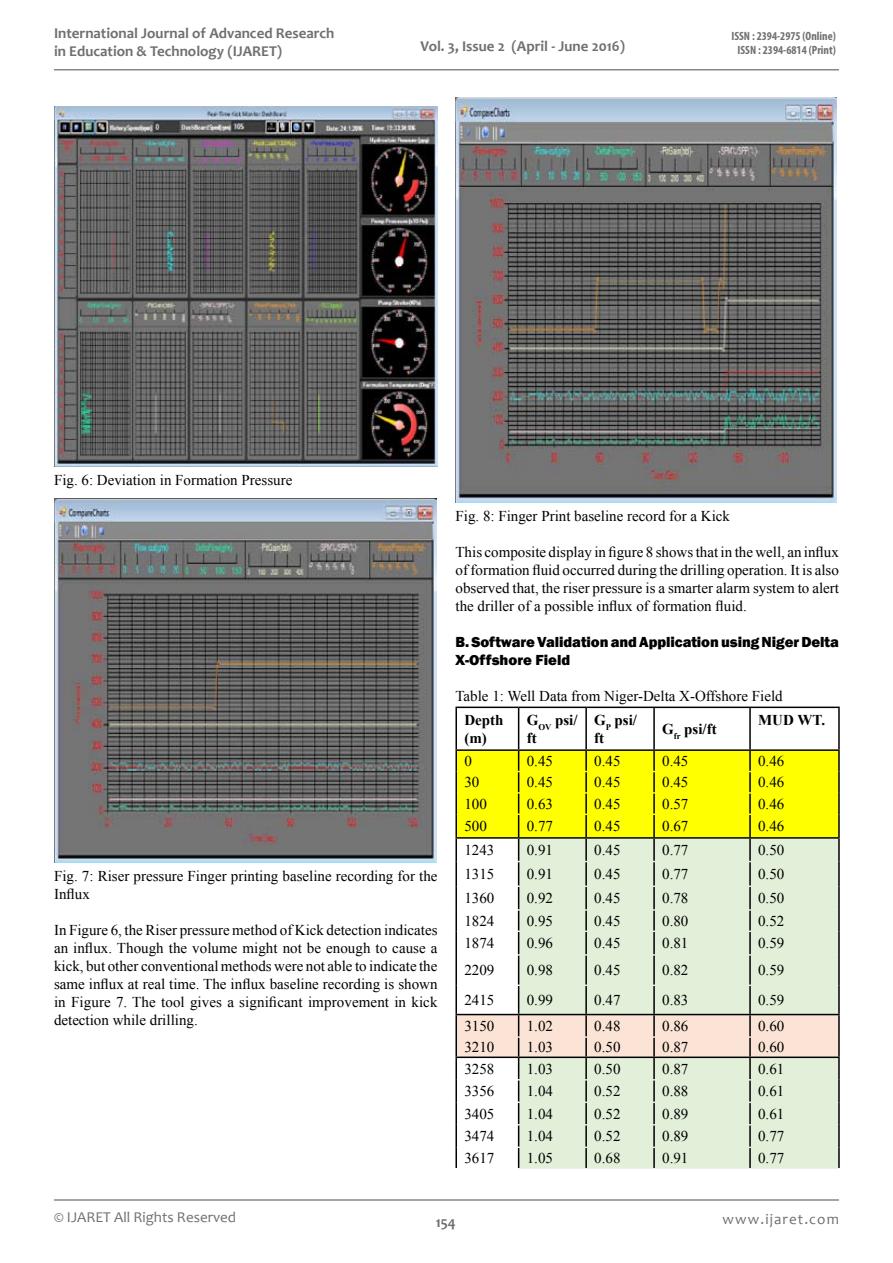
<style>
.page{position:relative;width:893px;height:1263px;background:#fff}
.page>*{position:absolute;margin:0;border:0;box-sizing:border-box;transform-origin:0 0}
.t1{font:15px/18px "Times New Roman";color:#000;text-align:justify}
.t2{font:700 15px/18px "Candara";color:#6d6f71}
.t3{font:800 15px/18px "Franklin Gothic";letter-spacing:-.005em;color:#000}
.t4{font:700 15px/18px "Times New Roman";color:#000}
.t5{font:15px "Candara";color:#6d6f71}
.t6{font:15px "Candara";letter-spacing:.075em;color:#6d6f71}
.t7{font:700 condensed 12px/14.4px "Myriad Pro";color:#6d6f71;text-align:center}
</style>
<div class="page">
<hr style="left:54px;top:1199px;width:785px;height:2px;background:#86888b">
<hr style="left:54px;top:69px;width:785px;height:2px;background:#86888b">
<img style="left:54px;top:106px;width:383px;height:360px">
<img style="left:54px;top:499px;width:383px;height:364px">
<img style="left:455px;top:97px;width:381px;height:405px">
<hr style="left:455px;top:707px;width:64px;height:1px;background:#000">
<hr style="left:455px;top:708px;width:2px;height:41px;background:#000">
<hr style="left:519px;top:707px;width:67px;height:1px;background:#000">
<hr style="left:518px;top:708px;width:1px;height:41px;background:#000">
<hr style="left:586px;top:707px;width:68px;height:1px;background:#000">
<hr style="left:585px;top:708px;width:2px;height:41px;background:#000">
<hr style="left:654px;top:707px;width:96px;height:1px;background:#000">
<hr style="left:653px;top:708px;width:2px;height:41px;background:#000">
<hr style="left:750px;top:707px;width:90px;height:1px;background:#000">
<hr style="left:749px;top:708px;width:2px;height:41px;background:#000">
<hr style="left:838px;top:708px;width:2px;height:41px;background:#000">
<hr style="left:455px;top:749px;width:64px;height:2px;background:#000">
<hr style="left:519px;top:749px;width:67px;height:2px;background:#000">
<hr style="left:586px;top:749px;width:68px;height:2px;background:#000">
<hr style="left:654px;top:749px;width:96px;height:2px;background:#000">
<hr style="left:750px;top:749px;width:90px;height:2px;background:#000">
<svg style="left:455px;top:750px;width:385px;height:418px;background:#e5eaa9"></svg>
<hr style="left:585px;top:1148px;width:2px;height:20px;background:#000">
<hr style="left:653px;top:1148px;width:2px;height:20px;background:#000">
<hr style="left:749px;top:1148px;width:2px;height:20px;background:#000">
<hr style="left:838px;top:1147px;width:2px;height:21px;background:#000">
<p class="t2" style="left:54px;top:24px;width:282px">International Journal of Advanced Research in Education &amp; Technology (IJARET)</p>
<p class="t2" style="left:420px;top:36px;width:206px">Vol. 3, Issue 2 (April - June 2016)</p>
<p class="t7" style="left:731px;top:28px;width:106px">ISSN : 2394-2975 (Online)<br>ISSN : 2394-6814 (Print)</p>
<p class="t1" style="left:54px;top:470px;width:240px">Fig. 6: Deviation in Formation Pressure</p>
<p class="t1" style="left:455px;top:506px;width:276px">Fig. 8: Finger Print baseline record for a Kick</p>
<p class="t1" style="left:455px;top:542px;width:385px">This composite display in figure 8 shows that in the well, an influx of formation fluid occurred during the drilling operation. It is also observed that, the riser pressure is a smarter alarm system to alert the driller of a possible influx of formation fluid.</p>
<p class="t3" style="left:455px;top:632px;width:385px">B. Software Validation and Application using Niger Delta<br>X-Offshore Field</p>
<p class="t1" style="left:455px;top:686px;width:329px">Table 1: Well Data from Niger-Delta X-Offshore Field</p>
<p class="t4" style="left:464px;top:710px;width:41px">Depth (m)</p>
<p class="t4" style="left:527px;top:710px;width:52px">G<sub>OV</sub> psi/ ft</p>
<p class="t4" style="left:594px;top:710px;width:44px">G<sub>P</sub> psi/ ft</p>
<p class="t4" style="left:662px;top:719px;width:56px">G<sub>fr</sub> psi/ft</p>
<p class="t4" style="left:758px;top:710px;width:68px">MUD WT.</p>
<p class="t1" style="left:54px;top:866px;width:385px">Fig. 7: Riser pressure Finger printing baseline recording for the<br>Influx</p>
<p class="t1" style="left:54px;top:920px;width:385px">In Figure 6, the Riser pressure method of Kick detection indicates an influx. Though the volume might not be enough to cause a kick, but other conventional methods were not able to indicate the same influx at real time. The influx baseline recording is shown in Figure 7. The tool gives a significant improvement in kick detection while drilling.</p>
<p class="t1" style="left:464px;top:752px;width:9px">0</p>
<p class="t1" style="left:527px;top:752px;width:28px">0.45</p>
<p class="t1" style="left:594px;top:752px;width:28px">0.45</p>
<p class="t1" style="left:662px;top:752px;width:28px">0.45</p>
<p class="t1" style="left:758px;top:752px;width:28px">0.46</p>
<p class="t1" style="left:464px;top:773px;width:16px">30</p>
<p class="t1" style="left:527px;top:773px;width:28px">0.45</p>
<p class="t1" style="left:594px;top:773px;width:28px">0.45</p>
<p class="t1" style="left:662px;top:773px;width:28px">0.45</p>
<p class="t1" style="left:758px;top:773px;width:28px">0.46</p>
<p class="t1" style="left:464px;top:794px;width:24px">100</p>
<p class="t1" style="left:527px;top:794px;width:28px">0.63</p>
<p class="t1" style="left:594px;top:794px;width:28px">0.45</p>
<p class="t1" style="left:662px;top:794px;width:28px">0.57</p>
<p class="t1" style="left:758px;top:794px;width:28px">0.46</p>
<p class="t1" style="left:464px;top:817px;width:24px">500</p>
<p class="t1" style="left:527px;top:817px;width:28px">0.77</p>
<p class="t1" style="left:594px;top:817px;width:28px">0.45</p>
<p class="t1" style="left:662px;top:817px;width:28px">0.67</p>
<p class="t1" style="left:758px;top:817px;width:28px">0.46</p>
<p class="t1" style="left:464px;top:841px;width:31px">1243</p>
<p class="t1" style="left:527px;top:841px;width:28px">0.91</p>
<p class="t1" style="left:594px;top:841px;width:28px">0.45</p>
<p class="t1" style="left:662px;top:841px;width:28px">0.77</p>
<p class="t1" style="left:758px;top:841px;width:28px">0.50</p>
<p class="t1" style="left:464px;top:865px;width:31px">1315</p>
<p class="t1" style="left:527px;top:865px;width:28px">0.91</p>
<p class="t1" style="left:594px;top:865px;width:28px">0.45</p>
<p class="t1" style="left:662px;top:865px;width:28px">0.77</p>
<p class="t1" style="left:758px;top:865px;width:28px">0.50</p>
<p class="t1" style="left:464px;top:889px;width:31px">1360</p>
<p class="t1" style="left:527px;top:889px;width:28px">0.92</p>
<p class="t1" style="left:594px;top:889px;width:28px">0.45</p>
<p class="t1" style="left:662px;top:889px;width:28px">0.78</p>
<p class="t1" style="left:758px;top:889px;width:28px">0.50</p>
<p class="t1" style="left:464px;top:911px;width:31px">1824</p>
<p class="t1" style="left:527px;top:911px;width:28px">0.95</p>
<p class="t1" style="left:594px;top:911px;width:28px">0.45</p>
<p class="t1" style="left:662px;top:911px;width:28px">0.80</p>
<p class="t1" style="left:758px;top:911px;width:28px">0.52</p>
<p class="t1" style="left:464px;top:934px;width:31px">1874</p>
<p class="t1" style="left:527px;top:934px;width:28px">0.96</p>
<p class="t1" style="left:594px;top:934px;width:28px">0.45</p>
<p class="t1" style="left:662px;top:934px;width:28px">0.81</p>
<p class="t1" style="left:758px;top:934px;width:28px">0.59</p>
<p class="t1" style="left:464px;top:961px;width:31px">2209</p>
<p class="t1" style="left:527px;top:961px;width:28px">0.98</p>
<p class="t1" style="left:594px;top:961px;width:28px">0.45</p>
<p class="t1" style="left:662px;top:961px;width:28px">0.82</p>
<p class="t1" style="left:758px;top:961px;width:28px">0.59</p>
<p class="t1" style="left:464px;top:991px;width:31px">2415</p>
<p class="t1" style="left:527px;top:991px;width:28px">0.99</p>
<p class="t1" style="left:594px;top:991px;width:28px">0.47</p>
<p class="t1" style="left:662px;top:991px;width:28px">0.83</p>
<p class="t1" style="left:758px;top:991px;width:28px">0.59</p>
<p class="t1" style="left:464px;top:1017px;width:31px">3150</p>
<p class="t1" style="left:527px;top:1017px;width:28px">1.02</p>
<p class="t1" style="left:594px;top:1017px;width:28px">0.48</p>
<p class="t1" style="left:662px;top:1017px;width:28px">0.86</p>
<p class="t1" style="left:758px;top:1017px;width:28px">0.60</p>
<p class="t1" style="left:464px;top:1038px;width:31px">3210</p>
<p class="t1" style="left:527px;top:1038px;width:28px">1.03</p>
<p class="t1" style="left:594px;top:1038px;width:28px">0.50</p>
<p class="t1" style="left:662px;top:1038px;width:28px">0.87</p>
<p class="t1" style="left:758px;top:1038px;width:28px">0.60</p>
<p class="t1" style="left:464px;top:1059px;width:31px">3258</p>
<p class="t1" style="left:527px;top:1059px;width:28px">1.03</p>
<p class="t1" style="left:594px;top:1059px;width:28px">0.50</p>
<p class="t1" style="left:662px;top:1059px;width:28px">0.87</p>
<p class="t1" style="left:758px;top:1059px;width:28px">0.61</p>
<p class="t1" style="left:464px;top:1082px;width:31px">3356</p>
<p class="t1" style="left:527px;top:1082px;width:28px">1.04</p>
<p class="t1" style="left:594px;top:1082px;width:28px">0.52</p>
<p class="t1" style="left:662px;top:1082px;width:28px">0.88</p>
<p class="t1" style="left:758px;top:1082px;width:28px">0.61</p>
<p class="t1" style="left:464px;top:1104px;width:31px">3405</p>
<p class="t1" style="left:527px;top:1104px;width:28px">1.04</p>
<p class="t1" style="left:594px;top:1104px;width:28px">0.52</p>
<p class="t1" style="left:662px;top:1104px;width:28px">0.89</p>
<p class="t1" style="left:758px;top:1104px;width:28px">0.61</p>
<p class="t1" style="left:464px;top:1127px;width:31px">3474</p>
<p class="t1" style="left:527px;top:1127px;width:28px">1.04</p>
<p class="t1" style="left:594px;top:1127px;width:28px">0.52</p>
<p class="t1" style="left:662px;top:1127px;width:28px">0.89</p>
<p class="t1" style="left:758px;top:1127px;width:28px">0.77</p>
<p class="t1" style="left:464px;top:1149px;width:31px">3617</p>
<p class="t1" style="left:527px;top:1149px;width:28px">1.05</p>
<p class="t1" style="left:594px;top:1149px;width:28px">0.68</p>
<p class="t1" style="left:662px;top:1149px;width:28px">0.91</p>
<p class="t1" style="left:758px;top:1149px;width:28px">0.77</p>
<p class="t5" style="left:54px;top:1207px;width:184px">© IJARET All Rights Reserved</p>
<p class="t6" style="left:723px;top:1210px;width:118px">www.ijaret.com</p>
<p class="t2" style="left:436px;top:1213px;width:22px">154</p>
</div>
